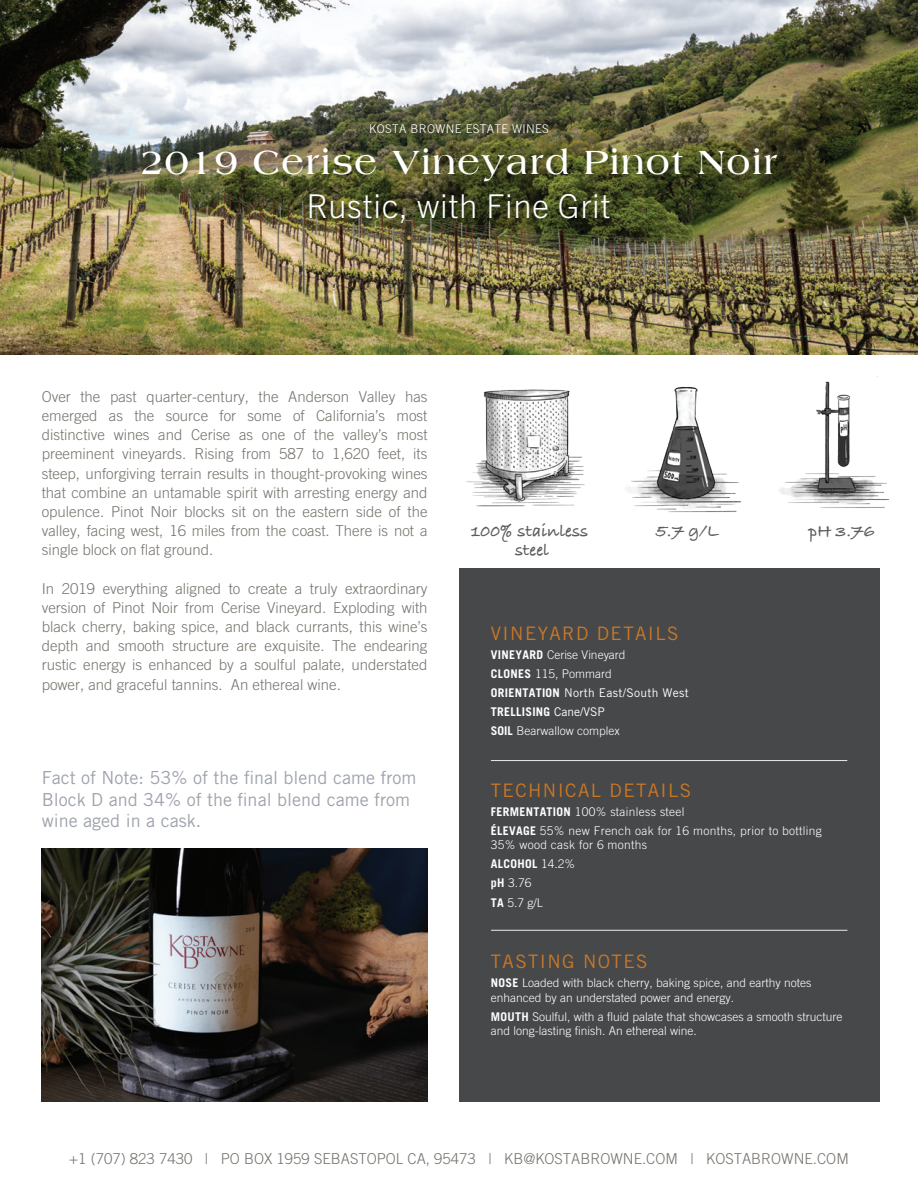
<style>
.page{position:relative;width:918px;height:1188px;background:#fff}
.page>*{position:absolute;margin:0;border:0;box-sizing:border-box;transform-origin:0 0}
.t1{font:700 36px "Americana LT";letter-spacing:.04em;color:#fff}
.t2{font:300 33px "Trade Gothic Next LT Pro";letter-spacing:.02em;color:#fff}
.t3{font:18.6px "Trade Gothic LT Pro";letter-spacing:.075em;color:#cc7726}
.t4{font:18px/21.6px "Trade Gothic LT Pro";color:#9ea3ac}
.t5{font:700 18px/19.5px "Bradley Hand ITCTT";color:#5c5d5e;text-align:center}
.t6{font:300 15px/19.2px "Trade Gothic LT Pro";color:#77736d;text-align:justify}
.t7{font:300 12px/19px "Trade Gothic LT Pro";color:#fff}
.t8{font:300 12px/19px "Trade Gothic LT Pro";letter-spacing:.025em;color:#fff}
.t9{font:300 12px "Trade Gothic LT Pro";letter-spacing:.03em;color:#fff}
.s1{font-weight:700}
.s2{font-weight:400}
</style>
<div class="page">
<img style="left:0;top:0;width:918px;height:355px">
<img style="left:365px;top:118px;width:193px;height:22px">
<img style="left:302px;top:192px;width:319px;height:42px">
<img style="left:136px;top:140px;width:650px;height:52px">
<img style="left:779px;top:376px;width:111px;height:132px">
<div style="left:459px;top:568px;width:420px;height:534px;background:#464849"></div>
<hr style="left:491px;top:760px;width:356px;height:1px;background:#ebeaea">
<hr style="left:491px;top:930px;width:356px;height:1px;background:#ebeaea">
<img style="left:42px;top:848px;width:386px;height:254px">
<img style="left:628px;top:387px;width:114px;height:125px">
<img style="left:466px;top:389px;width:119px;height:118px">
<p class="t9" style="left:369px;top:122px;width:181px">KOSTA BROWNE ESTATE WINES</p>
<h1 class="t1" style="left:140px;top:142px;width:639px">2019 Cerise Vineyard Pinot Noir</h1>
<h2 class="t2" style="left:306px;top:183px;width:306px">Rustic, with Fine Grit</h2>
<p class="t6" style="left:42px;top:387px;width:387px">Over the past quarter-century, the Anderson Valley has emerged as the source for some of California’s most distinctive wines and Cerise as one of the valley’s most preeminent vineyards. Rising from 587 to 1,620 feet, its steep, unforgiving terrain results in thought-provoking wines that combine an untamable spirit with arresting energy and opulence. Pinot Noir blocks sit on the eastern side of the valley, facing west, 16 miles from the coast. There is not a single block on flat ground.</p>
<p class="t6" style="left:42px;top:579px;width:387px">In 2019 everything aligned to create a truly extraordinary version of Pinot Noir from Cerise Vineyard. Exploding with black cherry, baking spice, and black currants, this wine’s depth and smooth structure are exquisite. The endearing rustic energy is enhanced by a soulful palate, understated power, and graceful tannins. An ethereal wine.</p>
<p class="t4" style="left:42px;top:767px;width:376px">Fact of Note: 53% of the final blend came from<br>Block D and 34% of the final blend came from wine aged in a cask.</p>
<p class="t5" style="left:471px;top:520px;width:119px">100% stainless steel</p>
<p class="t5" style="left:809px;top:520px;width:68px">pH 3.76</p>
<p class="t5" style="left:656px;top:520px;width:64px">5.7 g/L</p>
<p class="t3" style="left:491px;top:622px;width:189px">VINEYARD DETAILS</p>
<p class="t7" style="left:491px;top:645px;width:199px"><span class="s1">VINEYARD</span> Cerise Vineyard<br><span class="s1">CLONES</span> 115, Pommard<br><span class="s1">ORIENTATION</span> <span class="s2">North East/South West<br></span><span class="s1">TRELLISING</span> <span class="s2">Cane/VSP<br></span><span class="s1">SOIL</span> Bearwallow complex</p>
<p class="t3" style="left:491px;top:779px;width:202px">TECHNICAL DETAILS</p>
<p class="t8" style="left:491px;top:802px;width:332px"><span class="s1">FERMENTATION</span> 100% stainless steel<br><span class="s1">ÉLEVAGE</span> 55% new French oak for 16 months, prior to bottling</p>
<p class="t8" style="left:491px;top:835px;width:158px">35% wood cask for 6 months<br><span class="s1">ALCOHOL</span> 14.2%<br><span class="s1">pH</span> 3.76<br><span class="s1">TA</span> 5.7 g/L</p>
<p class="t3" style="left:491px;top:951px;width:158px">TASTING NOTES</p>
<p class="t7" style="left:491px;top:976px;width:322px;line-height:14.4px"><span class="s1">NOSE</span> Loaded with black cherry, baking spice, and earthy notes enhanced by an understated power and energy.</p>
<p class="t7" style="left:491px;top:1009px;width:353px;line-height:14.4px"><span class="s1">MOUTH</span> Soulful, with a fluid palate that showcases a smooth structure and long-lasting finish. An ethereal wine.</p>
<p class="t6" style="left:69px;top:1149px;width:781px">+1 (707) 823 7430 | PO BOX 1959 SEBASTOPOL CA, 95473 | KB@KOSTABROWNE.COM | KOSTABROWNE.COM</p>
</div>
